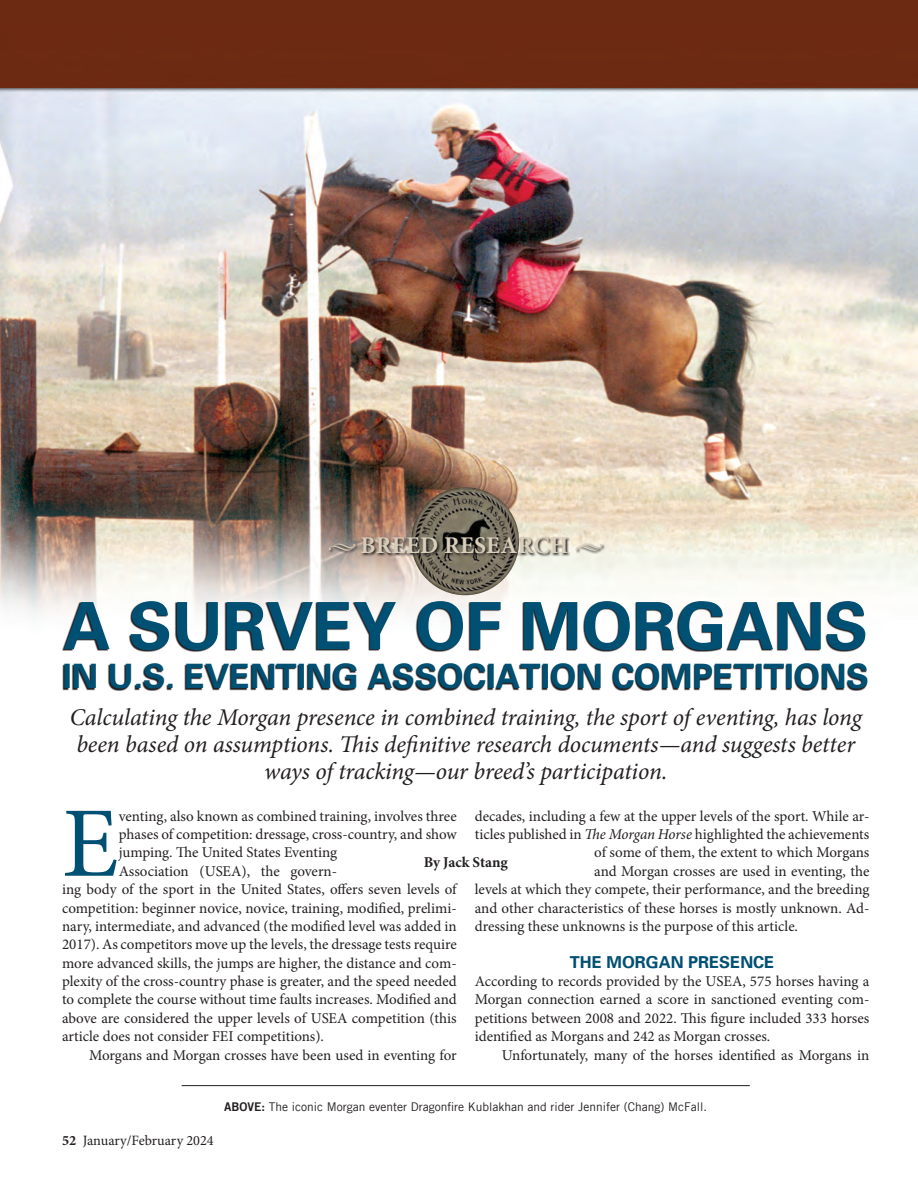
<style>
.page{position:relative;width:918px;height:1202px;background:#fff}
.page>*{position:absolute;margin:0;border:0;box-sizing:border-box;transform-origin:0 0}
.t1{font:99.75px "Minion Pro";color:#005073}
.t2{font:700 65.25px "Univers";color:#005073}
.t3{font:700 33.75px "Univers";color:#005073}
.t4{font:italic 24px/27px "Minion Pro";letter-spacing:-.01em;color:#231f20;text-align:center}
.t5{font:700 24px "Minion Pro";letter-spacing:.01em;color:#d8ceba}
.t6{font:700 16.5px "Univers";color:#005073}
.t7{font:15px/18.3px "Minion Pro";color:#231f20;text-align:justify}
.t8{font:700 15px "Minion Pro";letter-spacing:-.005em;color:#231f20}
.t9{font:14.25px "Minion Pro";color:#231f20}
.t10{font:12px "Trade Gothic";color:#231f20}
.s1{font-style:italic}
.s2{font-weight:700}
.s3{font-family:"Trade Gothic Bold 6"}
</style>
<div class="page">
<img style="left:0;top:0;width:918px;height:1087px">
<svg style="left:62px;top:601px;width:805px;height:89px"></svg>
<img style="left:411px;top:487px;width:108px;height:108px;border-radius:54px">
<svg style="left:328px;top:536px;width:277px;height:21px"></svg>
<hr style="left:182px;top:1085px;width:568px;height:1px;background:#231f20">
<h3 class="t5" style="left:328px;top:528px;width:276px">◆ BREED RESEARCH ◆</h3>
<h2 class="t2" style="left:63px;top:598px;width:806px">A SURVEY OF MORGANS</h2>
<h3 class="t3" style="left:63px;top:662px;width:808px">IN U.S. EVENTING ASSOCIATION COMPETITIONS</h3>
<h3 class="t4" style="left:70px;top:704px;width:794px">Calculating the Morgan presence in combined training, the sport of eventing, has long been based on assumptions. This definitive research documents—and suggests better ways of tracking—our breed’s participation.</h3>
<h1 class="t1" style="left:62px;top:777px;width:58px">E</h1>
<p class="t7" style="left:119px;top:806px;width:339px">venting, also known as combined training, involves three</p>
<p class="t7" style="left:475px;top:806px;width:396px">decades, including a few at the upper levels of the sport. While ar-</p>
<p class="t7" style="left:475px;top:825px;width:396px">ticles published in <span class="s1">The Morgan Horse</span> highlighted the achievements</p>
<p class="t7" style="left:594px;top:843px;width:277px">of some of them, the extent to which Morgans</p>
<p class="t7" style="left:594px;top:862px;width:277px">and Morgan crosses are used in eventing, the</p>
<p class="t7" style="left:475px;top:880px;width:396px">levels at which they compete, their performance, and the breeding</p>
<p class="t7" style="left:475px;top:898px;width:396px">and other characteristics of these horses is mostly unknown. Ad-</p>
<p class="t7" style="left:475px;top:917px;width:325px">dressing these unknowns is the purpose of this article.</p>
<p class="t6" style="left:570px;top:954px;width:206px">THE MORGAN PRESENCE</p>
<p class="t7" style="left:475px;top:972px;width:396px">According to records provided by the USEA, 575 horses having a Morgan connection earned a score in sanctioned eventing com&shy;petitions between 2008 and 2022. This figure included 333 horses identified as Morgans and 242 as Morgan crosses.</p>
<p class="t7" style="left:502px;top:1045px;width:369px">Unfortunately, many of the horses identified as Morgans in</p>
<p class="t7" style="left:119px;top:825px;width:339px">phases of competition: dressage, cross-country, and show</p>
<p class="t7" style="left:119px;top:843px;width:220px">jumping. The United States Eventing</p>
<p class="t7" style="left:119px;top:862px;width:220px">Association (USEA), the govern-</p>
<p class="t7" style="left:62px;top:880px;width:396px">ing body of the sport in the United States, offers seven levels of</p>
<p class="t7" style="left:62px;top:898px;width:396px">competition: beginner novice, novice, training, modified, prelimi-</p>
<p class="t7" style="left:62px;top:917px;width:396px">nary, intermediate, and advanced (the modified level was added in</p>
<p class="t7" style="left:62px;top:935px;width:396px">2017). As competitors move up the levels, the dressage tests require</p>
<p class="t7" style="left:62px;top:953px;width:396px">more advanced skills, the jumps are higher, the distance and com-</p>
<p class="t7" style="left:62px;top:972px;width:396px">plexity of the cross-country phase is greater, and the speed needed</p>
<p class="t7" style="left:62px;top:990px;width:396px">to complete the course without time faults increases. Modified and</p>
<p class="t7" style="left:62px;top:1009px;width:396px">above are considered the upper levels of USEA competition (this</p>
<p class="t7" style="left:62px;top:1027px;width:263px">article does not consider FEI competitions).</p>
<p class="t7" style="left:89px;top:1045px;width:369px">Morgans and Morgan crosses have been used in eventing for</p>
<p class="t8" style="left:424px;top:851px;width:86px">By Jack Stang</p>
<p class="t9" style="left:62px;top:1130px;width:153px"><span class="s2">52</span> January/February 2024</p>
<p class="t10" style="left:224px;top:1101px;width:484px"><span class="s3">ABOVE:</span> The iconic Morgan eventer Dragonfire Kublakhan and rider Jennifer (Chang) McFall.</p>
</div>
